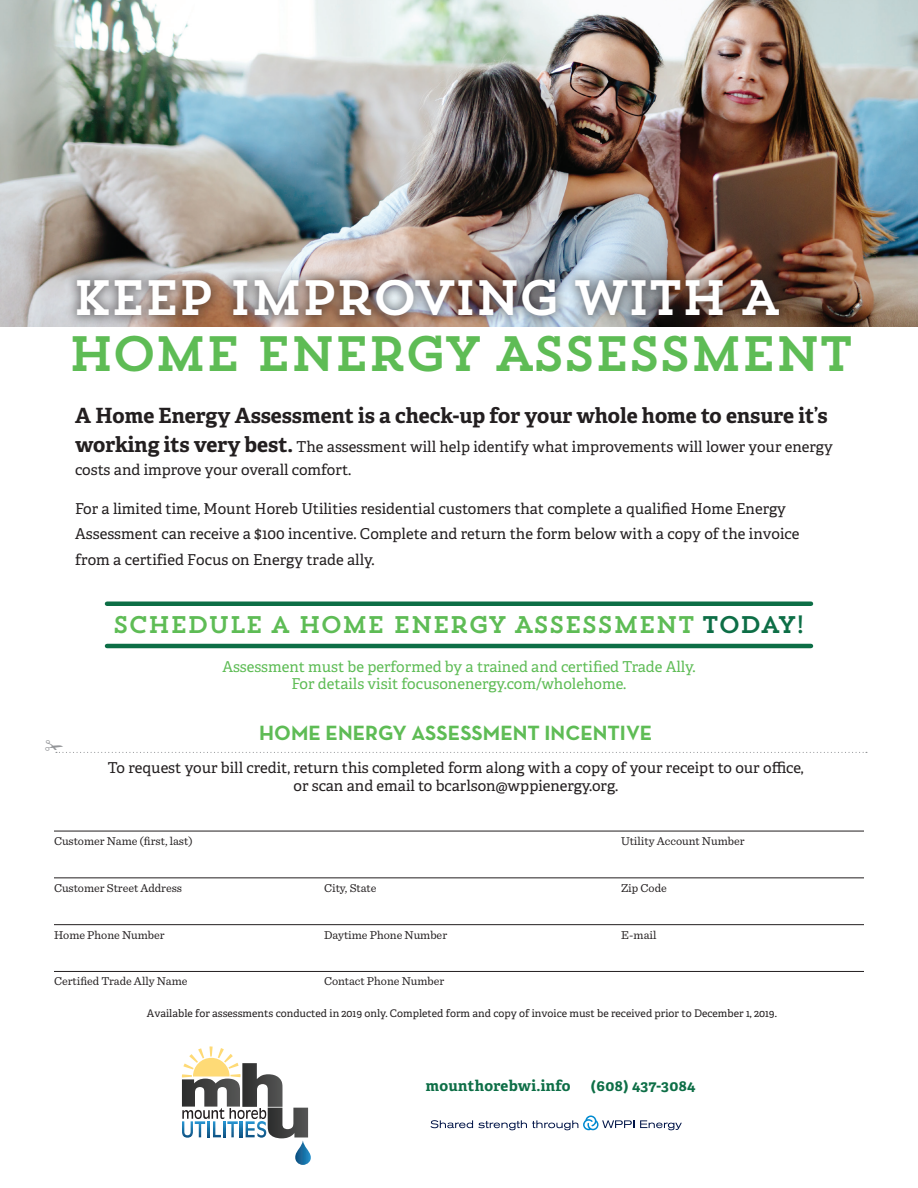
<style>
.page{position:relative;width:918px;height:1188px;background:#fff}
.page>*{position:absolute;margin:0;border:0;box-sizing:border-box;transform-origin:0 0}
.t1{font:49.5px "Trend Slab One";letter-spacing:-.08em;color:#5ebc55}
.t2{font:49.5px "Trend Slab One";letter-spacing:-.08em;color:#fff}
.t3{font:24px "Trend Slab One";letter-spacing:-.05em;color:#5ebc55}
.t4{font:700 21px "Adelle";color:#231f20}
.t5{font:700 21px "Neutraface Text";color:#5ebc55}
.t6{font:15px/25.3px "Adelle";color:#231f20}
.t7{font:15px/16.5px "Adelle";color:#5ebc55;text-align:center}
.t8{font:700 15px "Adelle";letter-spacing:.02em;color:#0d6e46}
.t9{font:12px "Sentinel";color:#231f20}
.t10{font:10.5px "Adelle";color:#231f20}
.s1{font-weight:700;font-size:21px}
.s2{color:#0d6e46}
</style>
<div class="page">
<img style="left:0;top:0;width:918px;height:326px">
<div style="left:65px;top:267px;width:727px;height:61px;background:#231f20;opacity:.64"></div>
<hr style="left:107px;top:602px;width:704px;height:4px;background:#0d6e46">
<hr style="left:107px;top:644px;width:704px;height:4px;background:#0d6e46">
<svg style="left:640px;top:1120px;width:42px;height:10px"></svg>
<svg style="left:430px;top:1115px;width:204px;height:15px"></svg>
<svg style="left:182px;top:1046px;width:129px;height:119px"></svg>
<hr style="left:54px;top:831px;width:810px;height:1px;background:#231f20">
<hr style="left:54px;top:877px;width:810px;height:1px;background:#231f20">
<hr style="left:54px;top:924px;width:810px;height:1px;background:#231f20">
<hr style="left:54px;top:971px;width:810px;height:1px;background:#231f20">
<svg style="left:55px;top:751px;width:812px;height:2px"></svg>
<h1 class="t2" style="left:72px;top:266px;width:711px">KEEP IMPROVING WITH A</h1>
<h1 class="t1" style="left:67px;top:322px;width:789px">HOME ENERGY ASSESSMENT</h1>
<h3 class="t4" style="left:75px;top:402px;width:754px">A Home Energy Assessment is a check-up for your whole home to ensure it’s</h3>
<p class="t6" style="left:75px;top:435px;width:759px;line-height:23.1px"><span class="s1">working its very best.</span> The assessment will help identify what improvements will lower your energy costs and improve your overall comfort.</p>
<p class="t6" style="left:75px;top:496px;width:726px">For a limited time, Mount Horeb Utilities residential customers that complete a qualified Home Energy<br>Assessment can receive a $100 incentive. Complete and return the form below with a copy of the invoice from a certified Focus on Energy trade ally.</p>
<h2 class="t3" style="left:113px;top:609px;width:694px">SCHEDULE A HOME ENERGY ASSESSMENT <span class="s2">TODAY!</span></h2>
<p class="t7" style="left:222px;top:659px;width:475px">Assessment must be performed by a trained and certified Trade Ally.<br>For details visit focusonenergy.com/wholehome.</p>
<h3 class="t5" style="left:259px;top:719px;width:395px">HOME ENERGY ASSESSMENT INCENTIVE</h3>
<p class="t6" style="left:108px;top:758px;width:697px;line-height:18px;text-align:center">To request your bill credit, return this completed form along with a copy of your receipt to our office, or scan and email to bcarlson@wppienergy.org.</p>
<p class="t9" style="left:54px;top:833px;width:140px">Customer Name (first, last)</p>
<p class="t9" style="left:621px;top:833px;width:125px">Utility Account Number</p>
<p class="t9" style="left:54px;top:880px;width:130px">Customer Street Address</p>
<p class="t9" style="left:324px;top:880px;width:54px">City, State</p>
<p class="t9" style="left:621px;top:880px;width:47px">Zip Code</p>
<p class="t9" style="left:54px;top:927px;width:112px">Home Phone Number</p>
<p class="t9" style="left:324px;top:927px;width:125px">Daytime Phone Number</p>
<p class="t9" style="left:621px;top:927px;width:37px">E-mail</p>
<p class="t9" style="left:54px;top:974px;width:135px">Certified Trade Ally Name</p>
<p class="t9" style="left:324px;top:974px;width:122px">Contact Phone Number</p>
<p class="t10" style="left:147px;top:1006px;width:632px">Available for assessments conducted in 2019 only. Completed form and copy of invoice must be received prior to December 1, 2019.</p>
<p class="t8" style="left:426px;top:1076px;width:146px">mounthorebwi.info</p>
<p class="t8" style="left:591px;top:1076px;width:106px">(608) 437-3084</p>
</div>
